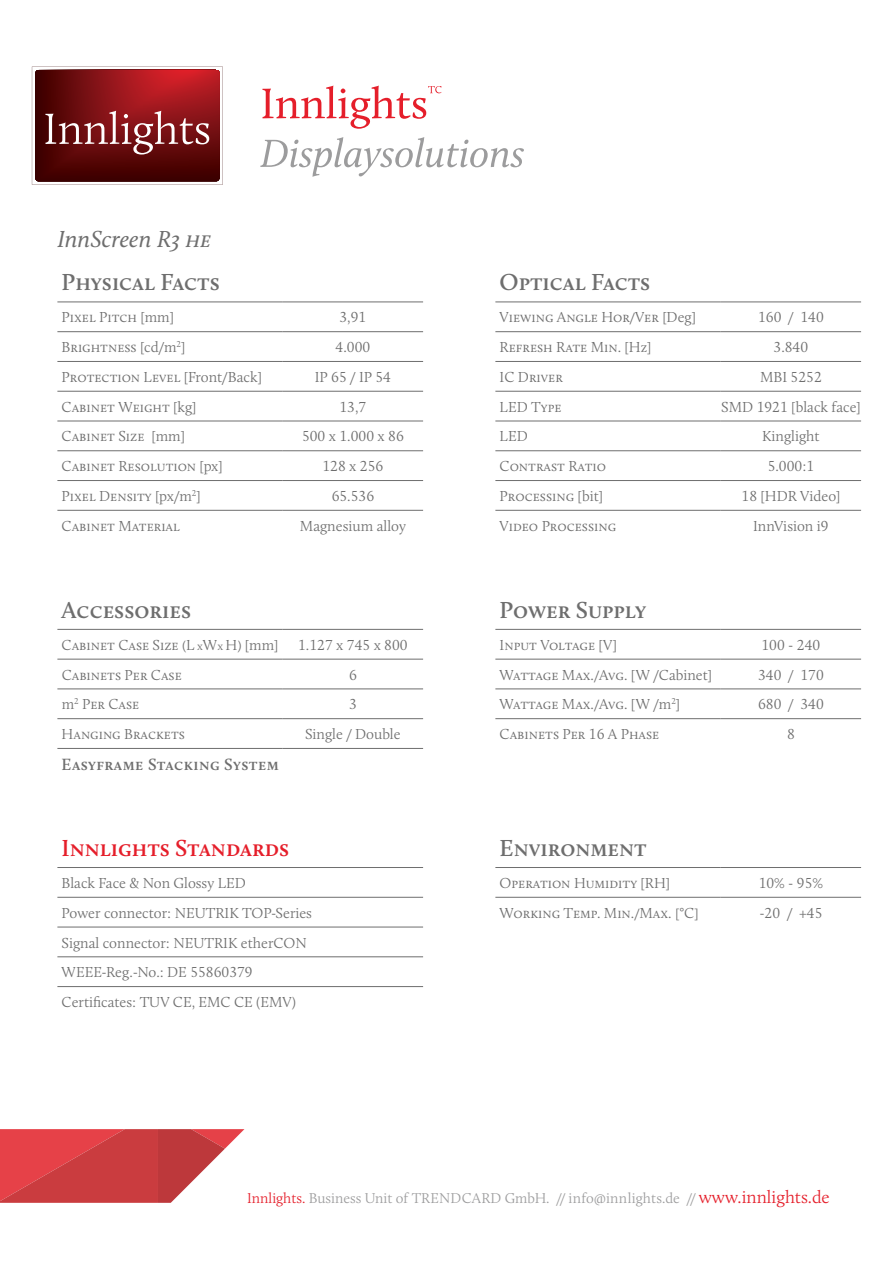
<style>
.page{position:relative;width:893px;height:1263px;background:#fff}
.page>*{position:absolute;margin:0;border:0;box-sizing:border-box;transform-origin:0 0}
.t1{font:600 24px "Calluna";color:#6e6e6e}
.t2{font:600 24px "Calluna";color:#e51e2a}
.t3{font:italic 24px "Calluna";color:#6e6e6e}
.t4{font:600 16.8px "Calluna";letter-spacing:.025em;color:#6e6e6e}
.t5{font:300 15px/29.7px "Calluna";color:#6e6e6e}
.t6{font:300 14.7px "Calluna";letter-spacing:.01em;color:#9c9c9d}
.s1{font-size:12px}
.s2{color:#e51e2a}
.s3{font-size:18px;color:#e51e2a}
</style>
<div class="page">
<svg style="left:260px;top:137px;width:264px;height:40px"></svg>
<svg style="left:262px;top:86px;width:180px;height:43px"></svg>
<svg style="left:32px;top:67px;width:191px;height:118px;background:#842c2e"></svg>
<svg style="left:0;top:1129px;width:244px;height:74px;background:#d7595d"></svg>
<hr style="left:57px;top:302px;width:226px;height:1px;background:#6e6e6e">
<hr style="left:283px;top:302px;width:140px;height:1px;background:#6e6e6e">
<hr style="left:57px;top:331px;width:226px;height:1px;background:#6e6e6e">
<hr style="left:283px;top:331px;width:140px;height:1px;background:#6e6e6e">
<hr style="left:57px;top:361px;width:226px;height:1px;background:#6e6e6e">
<hr style="left:283px;top:361px;width:140px;height:1px;background:#6e6e6e">
<hr style="left:57px;top:391px;width:226px;height:1px;background:#6e6e6e">
<hr style="left:283px;top:391px;width:140px;height:1px;background:#6e6e6e">
<hr style="left:57px;top:421px;width:226px;height:1px;background:#6e6e6e">
<hr style="left:283px;top:421px;width:140px;height:1px;background:#6e6e6e">
<hr style="left:57px;top:450px;width:226px;height:1px;background:#6e6e6e">
<hr style="left:283px;top:450px;width:140px;height:1px;background:#6e6e6e">
<hr style="left:57px;top:480px;width:226px;height:1px;background:#6e6e6e">
<hr style="left:283px;top:480px;width:140px;height:1px;background:#6e6e6e">
<hr style="left:57px;top:510px;width:226px;height:1px;background:#6e6e6e">
<hr style="left:283px;top:510px;width:140px;height:1px;background:#6e6e6e">
<hr style="left:495px;top:302px;width:226px;height:1px;background:#6e6e6e">
<hr style="left:721px;top:302px;width:140px;height:1px;background:#6e6e6e">
<hr style="left:495px;top:331px;width:226px;height:1px;background:#6e6e6e">
<hr style="left:721px;top:331px;width:140px;height:1px;background:#6e6e6e">
<hr style="left:495px;top:361px;width:226px;height:1px;background:#6e6e6e">
<hr style="left:721px;top:361px;width:140px;height:1px;background:#6e6e6e">
<hr style="left:495px;top:391px;width:226px;height:1px;background:#6e6e6e">
<hr style="left:721px;top:391px;width:140px;height:1px;background:#6e6e6e">
<hr style="left:495px;top:421px;width:226px;height:1px;background:#6e6e6e">
<hr style="left:721px;top:421px;width:140px;height:1px;background:#6e6e6e">
<hr style="left:495px;top:450px;width:226px;height:1px;background:#6e6e6e">
<hr style="left:721px;top:450px;width:140px;height:1px;background:#6e6e6e">
<hr style="left:495px;top:480px;width:226px;height:1px;background:#6e6e6e">
<hr style="left:721px;top:480px;width:140px;height:1px;background:#6e6e6e">
<hr style="left:495px;top:510px;width:226px;height:1px;background:#6e6e6e">
<hr style="left:721px;top:510px;width:140px;height:1px;background:#6e6e6e">
<hr style="left:495px;top:629px;width:226px;height:1px;background:#6e6e6e">
<hr style="left:721px;top:629px;width:140px;height:1px;background:#6e6e6e">
<hr style="left:495px;top:659px;width:226px;height:1px;background:#6e6e6e">
<hr style="left:721px;top:659px;width:140px;height:1px;background:#6e6e6e">
<hr style="left:495px;top:689px;width:226px;height:1px;background:#6e6e6e">
<hr style="left:721px;top:689px;width:140px;height:1px;background:#6e6e6e">
<hr style="left:495px;top:718px;width:226px;height:1px;background:#6e6e6e">
<hr style="left:721px;top:718px;width:140px;height:1px;background:#6e6e6e">
<hr style="left:495px;top:867px;width:226px;height:1px;background:#6e6e6e">
<hr style="left:721px;top:867px;width:140px;height:1px;background:#6e6e6e">
<hr style="left:495px;top:897px;width:226px;height:1px;background:#6e6e6e">
<hr style="left:721px;top:897px;width:140px;height:1px;background:#6e6e6e">
<hr style="left:57px;top:629px;width:226px;height:1px;background:#6e6e6e">
<hr style="left:283px;top:629px;width:140px;height:1px;background:#6e6e6e">
<hr style="left:57px;top:659px;width:226px;height:1px;background:#6e6e6e">
<hr style="left:283px;top:659px;width:140px;height:1px;background:#6e6e6e">
<hr style="left:57px;top:689px;width:226px;height:1px;background:#6e6e6e">
<hr style="left:283px;top:689px;width:140px;height:1px;background:#6e6e6e">
<hr style="left:57px;top:718px;width:226px;height:1px;background:#6e6e6e">
<hr style="left:283px;top:718px;width:140px;height:1px;background:#6e6e6e">
<hr style="left:57px;top:748px;width:226px;height:1px;background:#6e6e6e">
<hr style="left:283px;top:748px;width:140px;height:1px;background:#6e6e6e">
<hr style="left:57px;top:867px;width:366px;height:1px;background:#6e6e6e">
<hr style="left:57px;top:897px;width:366px;height:1px;background:#6e6e6e">
<hr style="left:57px;top:927px;width:366px;height:1px;background:#6e6e6e">
<hr style="left:57px;top:956px;width:366px;height:1px;background:#6e6e6e">
<hr style="left:57px;top:986px;width:366px;height:1px;background:#6e6e6e">
<h1 class="t3" style="left:57px;top:224px;width:155px">InnScreen R3 he</h1>
<h1 class="t1" style="left:62px;top:267px;width:160px">Physical Facts</h1>
<p class="t5" style="left:62px;top:302px;width:114px">Pixel Pitch [mm]</p>
<p class="t5" style="left:339px;top:302px;width:28px">3,91</p>
<p class="t5" style="left:62px;top:332px;width:125px">Brightness [cd/m<sup>2</sup>]</p>
<p class="t5" style="left:336px;top:332px;width:36px">4.000</p>
<p class="t5" style="left:62px;top:362px;width:202px">Protection Level [Front/Back]</p>
<p class="t5" style="left:315px;top:362px;width:78px">IP 65 / IP 54</p>
<p class="t5" style="left:62px;top:392px;width:136px">Cabinet Weight [kg]</p>
<p class="t5" style="left:339px;top:392px;width:28px">13,7</p>
<p class="t5" style="left:62px;top:421px;width:125px">Cabinet Size [mm]</p>
<p class="t5" style="left:302px;top:421px;width:103px">500 x 1.000 x 86</p>
<p class="t5" style="left:62px;top:451px;width:163px">Cabinet Resolution [px]</p>
<p class="t5" style="left:322px;top:451px;width:62px">128 x 256</p>
<p class="t5" style="left:62px;top:481px;width:141px">Pixel Density [px/m<sup>2</sup>]</p>
<p class="t5" style="left:332px;top:481px;width:44px">65.536</p>
<p class="t5" style="left:62px;top:511px;width:120px">Cabinet Material</p>
<p class="t5" style="left:300px;top:511px;width:107px">Magnesium alloy</p>
<h1 class="t1" style="left:62px;top:595px;width:131px">Accessories</h1>
<p class="t5" style="left:62px;top:630px;width:218px">Cabinet Case Size (L <span class="s1">x</span>W<span class="s1">x</span> H) [mm]</p>
<p class="t5" style="left:298px;top:630px;width:111px">1.127 x 745 x 800</p>
<p class="t5" style="left:62px;top:660px;width:122px">Cabinets Per Case</p>
<p class="t5" style="left:349px;top:660px;width:9px">6</p>
<p class="t5" style="left:62px;top:689px;width:79px">m<sup>2</sup> Per Case</p>
<p class="t5" style="left:349px;top:689px;width:9px">3</p>
<p class="t5" style="left:62px;top:719px;width:125px">Hanging Brackets</p>
<p class="t5" style="left:305px;top:719px;width:97px">Single / Double</p>
<p class="t4" style="left:62px;top:754px;width:219px">Easyframe Stacking System</p>
<h1 class="t2" style="left:62px;top:833px;width:229px">Innlights Standards</h1>
<p class="t5" style="left:62px;top:868px;width:252px">Black Face &amp; Non Glossy LED<br>Power connector: NEUTRIK TOP-Series<br>Signal connector: NEUTRIK etherCON<br>WEEE-Reg.-No.: DE 55860379<br>Certificates: TUV CE, EMC CE (EMV)</p>
<h1 class="t1" style="left:500px;top:267px;width:152px">Optical Facts</h1>
<p class="t5" style="left:500px;top:302px;width:198px">Viewing Angle Hor/Ver [Deg]</p>
<p class="t5" style="left:758px;top:302px;width:67px">160 / 140</p>
<p class="t5" style="left:500px;top:332px;width:153px">Refresh Rate Min. [Hz]</p>
<p class="t5" style="left:774px;top:332px;width:36px">3.840</p>
<p class="t5" style="left:500px;top:362px;width:65px">IC Driver</p>
<p class="t5" style="left:760px;top:362px;width:63px">MBI 5252</p>
<p class="t5" style="left:500px;top:392px;width:63px">LED Type</p>
<p class="t5" style="left:721px;top:392px;width:141px">SMD 1921 [black face]</p>
<p class="t5" style="left:500px;top:421px;width:30px">LED</p>
<p class="t5" style="left:762px;top:421px;width:59px">Kinglight</p>
<p class="t5" style="left:500px;top:451px;width:108px">Contrast Ratio</p>
<p class="t5" style="left:768px;top:451px;width:48px">5.000:1</p>
<p class="t5" style="left:500px;top:481px;width:105px">Processing [bit]</p>
<p class="t5" style="left:741px;top:481px;width:100px">18 [HDR Video]</p>
<p class="t5" style="left:500px;top:511px;width:118px">Video Processing</p>
<p class="t5" style="left:753px;top:511px;width:77px">InnVision i9</p>
<h1 class="t1" style="left:500px;top:595px;width:148px">Power Supply</h1>
<p class="t5" style="left:500px;top:630px;width:119px">Input Voltage [V]</p>
<p class="t5" style="left:761px;top:630px;width:60px">100 - 240</p>
<p class="t5" style="left:500px;top:660px;width:214px">Wattage Max./Avg. [W /Cabinet]</p>
<p class="t5" style="left:758px;top:660px;width:67px">340 / 170</p>
<p class="t5" style="left:500px;top:689px;width:182px">Wattage Max./Avg. [W /m<sup>2</sup>]</p>
<p class="t5" style="left:758px;top:689px;width:67px">680 / 340</p>
<p class="t5" style="left:500px;top:719px;width:161px">Cabinets Per 16 A Phase</p>
<p class="t5" style="left:787px;top:719px;width:9px">8</p>
<h1 class="t1" style="left:500px;top:833px;width:149px">Environment</h1>
<p class="t5" style="left:500px;top:868px;width:172px">Operation Humidity [RH]</p>
<p class="t5" style="left:759px;top:868px;width:66px">10% - 95%</p>
<p class="t5" style="left:500px;top:898px;width:201px">Working Temp. Min./Max. [°C]</p>
<p class="t5" style="left:759px;top:898px;width:65px">-20 / +45</p>
<p class="t6" style="left:247px;top:1189px;width:584px"><span class="s2">Innlights.</span> Business Unit of TRENDCARD GmbH. // info@innlights.de // <span class="s3">www.innlights.de</span></p>
</div>
